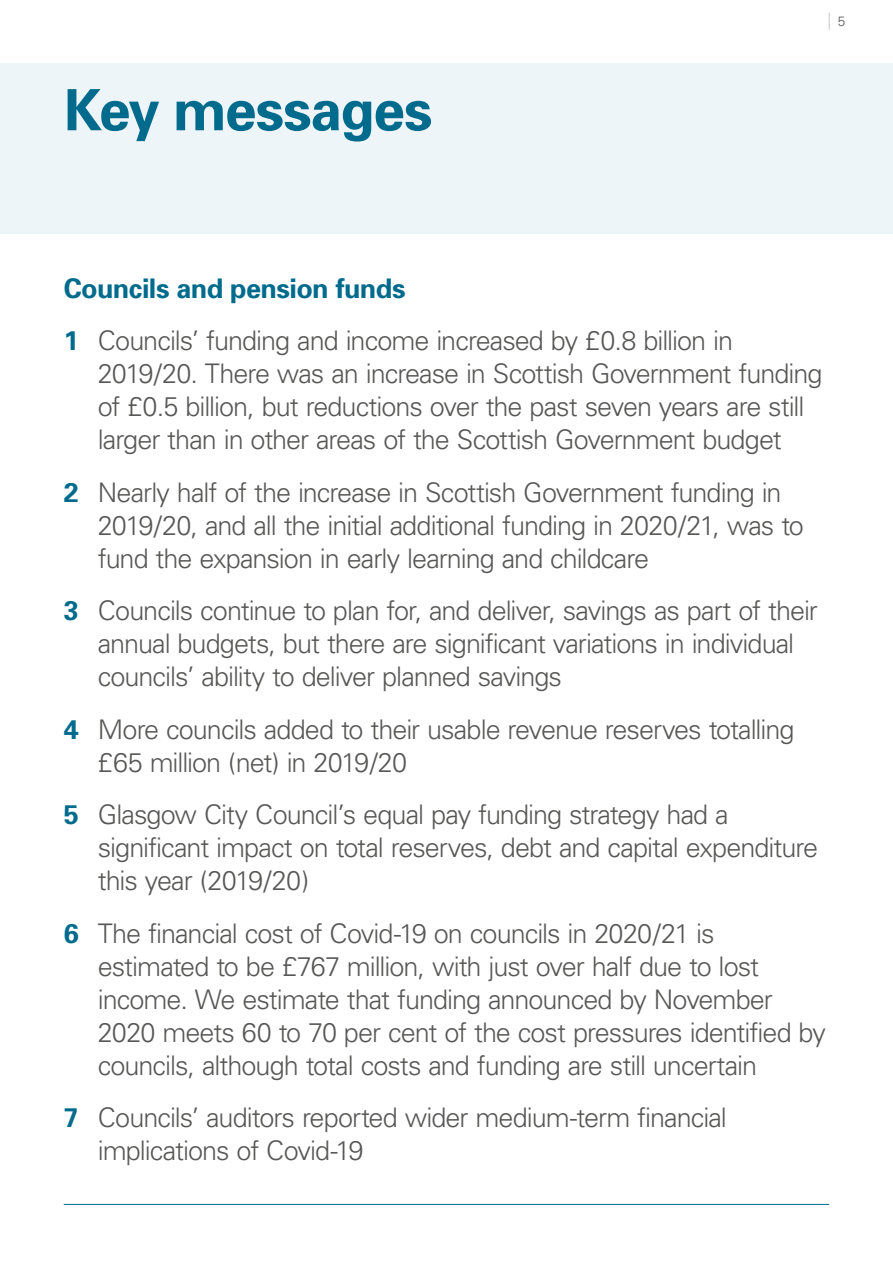
<style>
.page{position:relative;width:893px;height:1263px;background:#fff}
.page>*{position:absolute;margin:0;border:0;box-sizing:border-box;transform-origin:0 0}
.AS-P01-Chapter_head{font:700 57px "Univers";letter-spacing:-.025em;color:#006b8d}
.AS-P16-Key_messages{font:300 27px/33px "Univers";letter-spacing:-.035em;color:#575756}
.AS-P15-Key_messages{font:700 27px "Univers";letter-spacing:-.02em;color:#006b8d}
.t1{font:300 13.5px "Univers";color:#575756}
.s1{font-weight:700;color:#006b8d}
</style>
<div class="page">
<svg style="left:829px;top:13px;width:1px;height:17px"></svg>
<div style="left:0;top:64px;width:893px;height:170px;background:#eef5f8"></div>
<hr style="left:64px;top:1204px;width:765px;height:1px;background:#006b8d">
<h2 class="AS-P01-Chapter_head" style="left:64px;top:76px;width:370px">Key messages</h2>
<p class="t1" style="left:838px;top:13px;width:9px">5</p>
<h3 class="AS-P15-Key_messages" style="left:64px;top:272px;width:343px">Councils and pension funds</h3>
<p class="AS-P16-Key_messages" style="left:98px;top:324px;width:726px;text-indent:-34px"><span class="s1">1</span> Councils’ funding and income increased by £0.8 billion in 2019/20. There was an increase in Scottish Government funding of £0.5 billion, but reductions over the past seven years are still larger than in other areas of the Scottish Government budget</p>
<p class="AS-P16-Key_messages" style="left:98px;top:476px;width:708px;text-indent:-34px"><span class="s1">2</span> Nearly half of the increase in Scottish Government funding in<br>2019/20, and all the initial additional funding in 2020/21, was to fund the expansion in early learning and childcare</p>
<p class="AS-P16-Key_messages" style="left:98px;top:594px;width:722px;text-indent:-34px"><span class="s1">3</span> Councils continue to plan for, and deliver, savings as part of their annual budgets, but there are significant variations in individual councils’ ability to deliver planned savings</p>
<p class="AS-P16-Key_messages" style="left:98px;top:713px;width:698px;text-indent:-34px"><span class="s1">4</span> More councils added to their usable revenue reserves totalling £65 million (net) in 2019/20</p>
<p class="AS-P16-Key_messages" style="left:98px;top:798px;width:722px;text-indent:-34px"><span class="s1">5</span> Glasgow City Council’s equal pay funding strategy had a significant impact on total reserves, debt and capital expenditure this year (2019/20)</p>
<p class="AS-P16-Key_messages" style="left:98px;top:917px;width:730px;text-indent:-34px"><span class="s1">6</span> The financial cost of Covid-19 on councils in 2020/21 is estimated to be £767 million, with just over half due to lost income. We estimate that funding announced by November 2020 meets 60 to 70 per cent of the cost pressures identified by councils, although total costs and funding are still uncertain</p>
<p class="AS-P16-Key_messages" style="left:98px;top:1101px;width:631px;text-indent:-34px"><span class="s1">7</span> Councils’ auditors reported wider medium-term financial implications of Covid-19</p>
</div>
